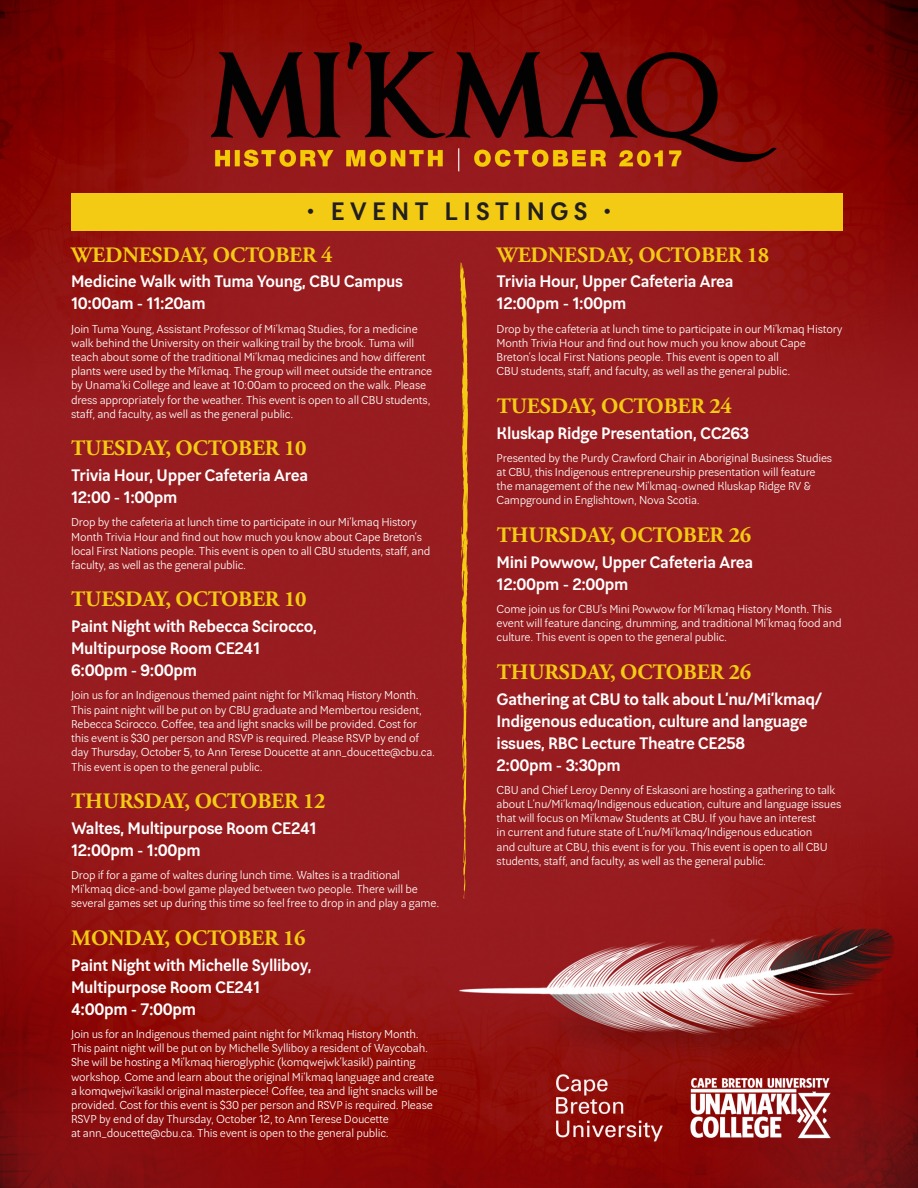
<style>
.page{position:relative;width:918px;height:1188px;background:#fff}
.page>*{position:absolute;margin:0;border:0;box-sizing:border-box;transform-origin:0 0}
.t1{font:700 25.5px "Lean O Sans FY";letter-spacing:.2em;color:#231f20}
.t2{font:700 21.9px "Adobe Garamond Pro";letter-spacing:-.005em;color:#f3ca14}
.t3{font:700 16.8px/21.9px "Lean O Sans FY";letter-spacing:-.02em;color:#fff}
.t4{font:11.7px/14.2px "Lean O Sans FY";letter-spacing:-.02em;color:#fff}
</style>
<div class="page">
<img style="left:0;top:0;width:918px;height:1188px">
<div style="left:72px;top:193px;width:771px;height:37px;background:#f3ca14"></div>
<svg style="left:460px;top:261px;width:8px;height:638px;background:#bf671a"></svg>
<p class="t1" style="left:306px;top:195px;width:307px">• EVENT LISTINGS •</p>
<p class="t2" style="left:71px;top:242px;width:263px">WEDNESDAY, OCTOBER 4</p>
<p class="t3" style="left:71px;top:271px;width:333px">Medicine Walk with Tuma Young, CBU Campus</p>
<p class="t3" style="left:71px;top:293px;width:136px">10:00am - 11:20am</p>
<p class="t4" style="left:71px;top:322px;width:363px">Join Tuma Young, Assistant Professor of Mi’kmaq Studies, for a medicine walk behind the University on their walking trail by the brook. Tuma will teach about some of the traditional Mi’kmaq medicines and how different plants were used by the Mi’kmaq. The group will meet outside the entrance by Unama’ki College and leave at 10:00am to proceed on the walk. Please dress appropriately for the weather. This event is open to all CBU students, staff, and faculty, as well as the general public.</p>
<p class="t2" style="left:71px;top:436px;width:237px">TUESDAY, OCTOBER 10</p>
<p class="t3" style="left:71px;top:464px;width:239px">Trivia Hour, Upper Cafeteria Area</p>
<p class="t3" style="left:71px;top:486px;width:108px">12:00 - 1:00pm</p>
<p class="t4" style="left:71px;top:515px;width:361px">Drop by the cafeteria at lunch time to participate in our Mi’kmaq History Month Trivia Hour and find out how much you know about Cape Breton’s local First Nations people. This event is open to all CBU students, staff, and faculty, as well as the general public.</p>
<p class="t2" style="left:71px;top:587px;width:237px">TUESDAY, OCTOBER 10</p>
<p class="t3" style="left:71px;top:615px;width:248px">Paint Night with Rebecca Scirocco,<br>Multipurpose Room CE241</p>
<p class="t3" style="left:71px;top:659px;width:127px">6:00pm - 9:00pm</p>
<p class="t4" style="left:71px;top:688px;width:366px">Join us for an Indigenous themed paint night for Mi’kmaq History Month.<br>This paint night will be put on by CBU graduate and Membertou resident, Rebecca Scirocco. Coffee, tea and light snacks will be provided. Cost for this event is $30 per person and RSVP is required. Please RSVP by end of day Thursday, October 5, to Ann Terese Doucette at ann_doucette@cbu.ca.<br>This event is open to the general public.</p>
<p class="t2" style="left:71px;top:788px;width:256px">THURSDAY, OCTOBER 12</p>
<p class="t3" style="left:71px;top:817px;width:247px">Waltes, Multipurpose Room CE241</p>
<p class="t3" style="left:71px;top:839px;width:131px">12:00pm - 1:00pm</p>
<p class="t4" style="left:71px;top:868px;width:370px">Drop if for a game of waltes during lunch time. Waltes is a traditional<br>Mi’kmaq dice-and-bowl game played between two people. There will be several games set up during this time so feel free to drop in and play a game.</p>
<p class="t2" style="left:71px;top:925px;width:236px">MONDAY, OCTOBER 16</p>
<p class="t3" style="left:71px;top:954px;width:242px">Paint Night with Michelle Sylliboy,<br>Multipurpose Room CE241</p>
<p class="t3" style="left:71px;top:998px;width:127px">4:00pm - 7:00pm</p>
<p class="t4" style="left:71px;top:1027px;width:368px">Join us for an Indigenous themed paint night for Mi’kmaq History Month.<br>This paint night will be put on by Michelle Sylliboy a resident of Waycobah.<br>She will be hosting a Mi’kmaq hieroglyphic (komqwejwk’kasikl) painting workshop. Come and learn about the original Mi’kmaq language and create a komqwejwi’kasikl original masterpiece! Coffee, tea and light snacks will be provided. Cost for this event is $30 per person and RSVP is required. Please RSVP by end of day Thursday, October 12, to Ann Terese Doucette<br>at ann_doucette@cbu.ca. This event is open to the general public.</p>
<p class="t2" style="left:497px;top:242px;width:274px">WEDNESDAY, OCTOBER 18</p>
<p class="t3" style="left:497px;top:271px;width:239px">Trivia Hour, Upper Cafeteria Area</p>
<p class="t3" style="left:497px;top:293px;width:131px">12:00pm - 1:00pm</p>
<p class="t4" style="left:497px;top:322px;width:348px">Drop by the cafeteria at lunch time to participate in our Mi’kmaq History Month Trivia Hour and find out how much you know about Cape Breton’s local First Nations people. This event is open to all<br>CBU students, staff, and faculty, as well as the general public.</p>
<p class="t2" style="left:497px;top:393px;width:237px">TUESDAY, OCTOBER 24</p>
<p class="t3" style="left:497px;top:422px;width:254px">Kluskap Ridge Presentation, CC263</p>
<p class="t4" style="left:497px;top:451px;width:337px">Presented by the Purdy Crawford Chair in Aboriginal Business Studies at CBU, this Indigenous entrepreneurship presentation will feature the management of the new Mi’kmaq-owned Kluskap Ridge RV &amp; Campground in Englishtown, Nova Scotia.</p>
<p class="t2" style="left:497px;top:522px;width:256px">THURSDAY, OCTOBER 26</p>
<p class="t3" style="left:497px;top:551px;width:258px">Mini Powwow, Upper Cafeteria Area</p>
<p class="t3" style="left:497px;top:573px;width:133px">12:00pm - 2:00pm</p>
<p class="t4" style="left:497px;top:602px;width:347px">Come join us for CBU’s Mini Powwow for Mi’kmaq History Month. This event will feature dancing, drumming, and traditional Mi’kmaq food and culture. This event is open to the general public.</p>
<p class="t2" style="left:497px;top:659px;width:256px">THURSDAY, OCTOBER 26</p>
<p class="t3" style="left:497px;top:688px;width:327px">Gathering at CBU to talk about L’nu/Mi’kmaq/<br>Indigenous education, culture and language issues, RBC Lecture Theatre CE258</p>
<p class="t3" style="left:497px;top:754px;width:126px">2:00pm - 3:30pm</p>
<p class="t4" style="left:497px;top:783px;width:346px">CBU and Chief Leroy Denny of Eskasoni are hosting a gathering to talk about L’nu/Mi’kmaq/Indigenous education, culture and language issues that will focus on Mi’kmaw Students at CBU. If you have an interest<br>in current and future state of L’nu/Mi’kmaq/Indigenous education<br>and culture at CBU, this event is for you. This event is open to all CBU students, staff, and faculty, as well as the general public.</p>
</div>
